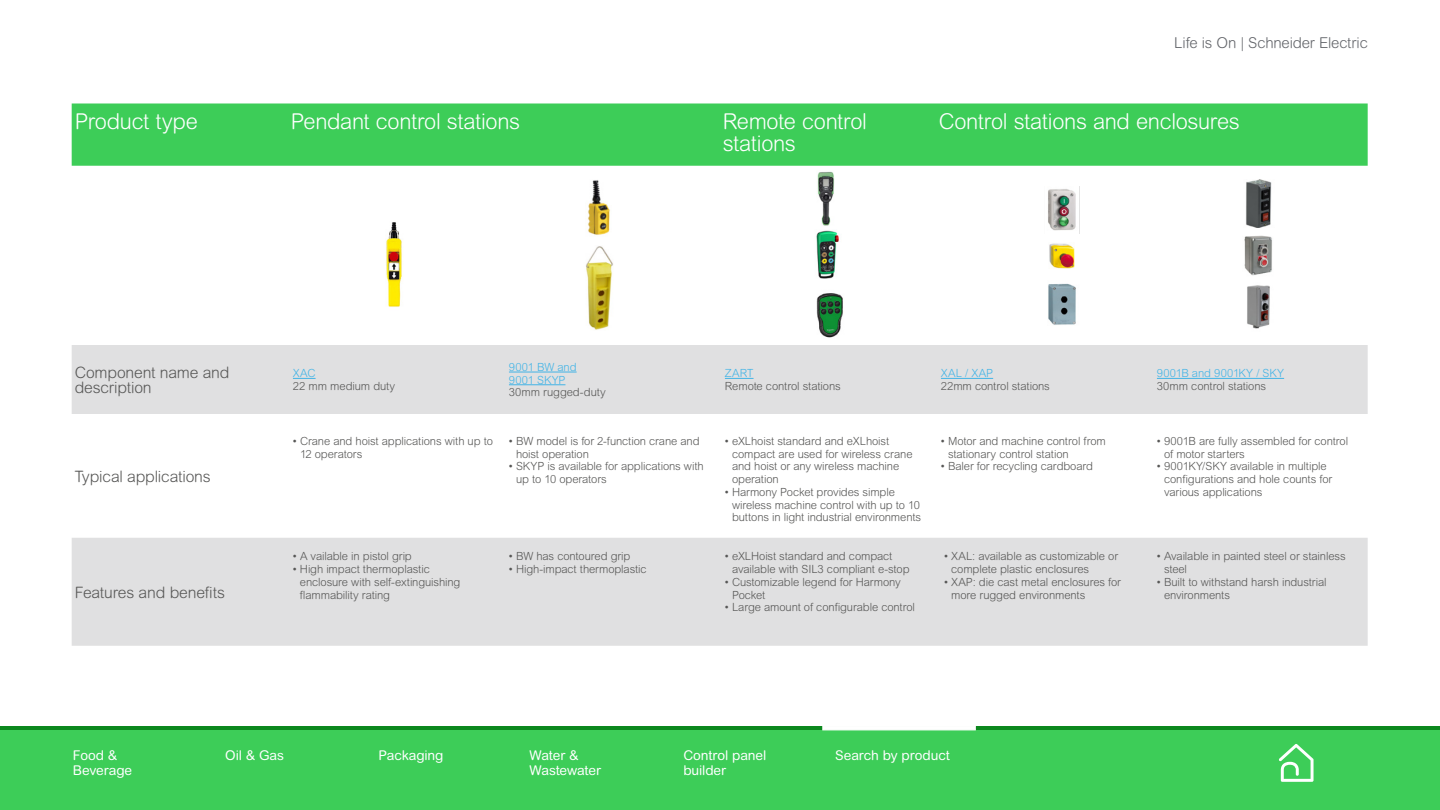
<style>
.page{position:relative;width:1440px;height:810px;background:#fff}
.page>*{position:absolute;margin:0;border:0;box-sizing:border-box;transform-origin:0 0}
.t1{font:300 21.9px/21.9px "Arial Rounded MT Pro";letter-spacing:-.015em;color:#fff}
.t2{font:300 15.75px/15px "Arial Rounded MT Pro";letter-spacing:-.01em;color:#575756}
.t3{font:300 15px "Arial Rounded MT Pro";letter-spacing:-.01em;color:#626469}
.t4{font:13.5px/15.8px "Arial Rounded MT Pro";letter-spacing:-.01em;color:#fff}
.t5{font:300 11.25px/12.8px "Arial Rounded MT Pro";letter-spacing:-.01em;color:#575756}
.t6{font:300 11.25px/12.8px "Arial Rounded MT Pro";letter-spacing:.005em;color:#42b4e6}
</style>
<div class="page">
<div style="left:0;top:726px;width:1440px;height:84px;background:#3dcd58"></div>
<hr style="left:0;top:726px;width:1440px;height:4px;background:#0c881e">
<svg style="left:1279px;top:744px;width:35px;height:38px"></svg>
<svg style="left:823px;top:726px;width:152px;height:4px"></svg>
<div style="left:72px;top:104px;width:1296px;height:62px;background:#3dcd58"></div>
<svg style="left:72px;top:345px;width:1296px;height:301px;fill:#e0e0e1"></svg>
<svg style="left:293px;top:378px;width:23px;height:1px"></svg>
<hr style="left:509px;top:372px;width:68px;height:1px;background:#42b4e6">
<hr style="left:509px;top:384px;width:56px;height:1px;background:#42b4e6">
<svg style="left:725px;top:378px;width:29px;height:1px"></svg>
<hr style="left:941px;top:378px;width:52px;height:1px;background:#42b4e6">
<hr style="left:1157px;top:378px;width:127px;height:1px;background:#42b4e6">
<img style="left:1246px;top:180px;width:26px;height:48px">
<img style="left:1244px;top:235px;width:28px;height:41px">
<img style="left:1247px;top:285px;width:23px;height:44px">
<img style="left:1049px;top:243px;width:26px;height:26px">
<img style="left:1048px;top:283px;width:28px;height:42px">
<img style="left:1048px;top:186px;width:32px;height:48px">
<img style="left:386px;top:222px;width:16px;height:85px">
<img style="left:817px;top:171px;width:17px;height:55px">
<img style="left:816px;top:293px;width:27px;height:45px">
<img style="left:816px;top:230px;width:23px;height:49px">
<img style="left:588px;top:180px;width:22px;height:55px">
<img style="left:586px;top:246px;width:27px;height:84px">
<h3 class="t3" style="left:1174px;top:34px;width:195px">Life is On | Schneider Electric</h3>
<h1 class="t1" style="left:75px;top:112px;width:125px">Product type</h1>
<h1 class="t1" style="left:291px;top:112px;width:231px">Pendant control stations</h1>
<h1 class="t1" style="left:723px;top:112px;width:146px">Remote control stations</h1>
<h1 class="t1" style="left:939px;top:112px;width:303px">Control stations and enclosures</h1>
<h2 class="t2" style="left:75px;top:365px;width:156px">Component name and description</h2>
<p class="t6" style="left:293px;top:367px;width:24px">XAC</p>
<p class="t5" style="left:293px;top:380px;width:104px">22 mm medium duty</p>
<p class="t6" style="left:509px;top:361px;width:69px">9001 BW and<br>9001 SKYP</p>
<p class="t5" style="left:509px;top:387px;width:98px">30mm rugged-duty</p>
<h2 class="t2" style="left:75px;top:469px;width:137px">Typical applications</h2>
<h2 class="t2" style="left:75px;top:585px;width:152px">Features and benefits</h2>
<p class="t5" style="left:300px;top:435px;width:194px;text-indent:-7px">• Crane and hoist applications with up to<br>12 operators</p>
<p class="t5" style="left:516px;top:435px;width:185px;text-indent:-7px">• BW model is for 2-function crane and hoist operation</p>
<p class="t5" style="left:516px;top:460px;width:189px;text-indent:-7px">• SKYP is available for applications with up to 10 operators</p>
<p class="t5" style="left:293px;top:550px;width:120px">• A vailable in pistol grip</p>
<p class="t5" style="left:300px;top:563px;width:162px;text-indent:-7px">• High impact thermoplastic enclosure with self-extinguishing flammability rating</p>
<p class="t5" style="left:509px;top:550px;width:123px">• BW has contoured grip</p>
<p class="t5" style="left:509px;top:563px;width:139px">• High-impact thermoplastic</p>
<p class="t6" style="left:725px;top:367px;width:30px">ZART</p>
<p class="t5" style="left:725px;top:380px;width:117px">Remote control stations</p>
<p class="t5" style="left:732px;top:435px;width:182px;text-indent:-7px">• eXLhoist standard and eXLhoist compact are used for wireless crane and hoist or any wireless machine operation</p>
<p class="t5" style="left:732px;top:486px;width:191px;text-indent:-7px">• Harmony Pocket provides simple wireless machine control with up to 10 buttons in light industrial environments</p>
<p class="t5" style="left:732px;top:550px;width:179px;text-indent:-7px">• eXLHoist standard and compact available with SIL3 compliant e-stop</p>
<p class="t5" style="left:732px;top:576px;width:170px;text-indent:-7px">• Customizable legend for Harmony<br>Pocket</p>
<p class="t5" style="left:725px;top:601px;width:192px">• Large amount of configurable control</p>
<p class="t6" style="left:941px;top:367px;width:54px">XAL / XAP</p>
<p class="t5" style="left:941px;top:380px;width:110px">22mm control stations</p>
<p class="t5" style="left:948px;top:435px;width:159px;text-indent:-7px">• Motor and machine control from stationary control station</p>
<p class="t5" style="left:941px;top:460px;width:154px">• Baler for recycling cardboard</p>
<p class="t5" style="left:951px;top:550px;width:169px;text-indent:-10px">▪• XAL: available as customizable or complete plastic enclosures</p>
<p class="t5" style="left:951px;top:576px;width:171px;text-indent:-10px">▪• XAP: die cast metal enclosures for more rugged environments</p>
<p class="t6" style="left:1157px;top:367px;width:129px">9001B and 9001KY / SKY</p>
<p class="t5" style="left:1157px;top:380px;width:111px">30mm control stations</p>
<p class="t5" style="left:1164px;top:435px;width:186px;text-indent:-7px">• 9001B are fully assembled for control of motor starters</p>
<p class="t5" style="left:1164px;top:460px;width:170px;text-indent:-7px">• 9001KY/SKY available in multiple configurations and hole counts for various applications</p>
<p class="t5" style="left:1164px;top:550px;width:183px;text-indent:-7px">• Available in painted steel or stainless steel</p>
<p class="t5" style="left:1164px;top:576px;width:164px;text-indent:-7px">• Built to withstand harsh industrial environments</p>
<p class="t4" style="left:73px;top:747px;width:46px">Food &amp;</p>
<p class="t4" style="left:225px;top:747px;width:60px">Oil &amp; Gas</p>
<p class="t4" style="left:379px;top:747px;width:66px">Packaging</p>
<p class="t4" style="left:835px;top:747px;width:116px">Search by product</p>
<p class="t4" style="left:73px;top:763px;width:61px">Beverage</p>
<p class="t4" style="left:530px;top:747px;width:73px">Water &amp;<br>Wastewater</p>
<p class="t4" style="left:683px;top:747px;width:84px">Control panel builder</p>
</div>
